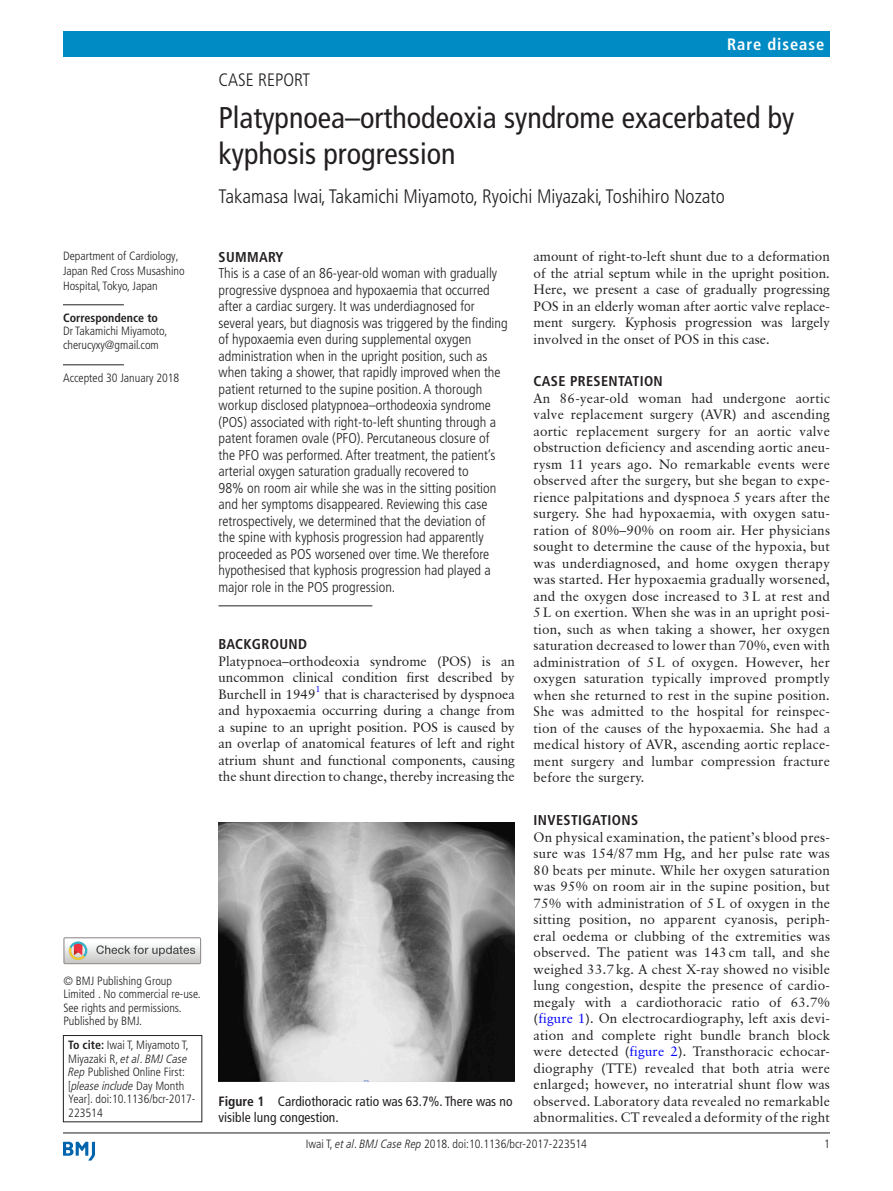
<style>
.page{position:relative;width:893px;height:1191px;background:#fff}
.page>*{position:absolute;margin:0;border:0;box-sizing:border-box;transform-origin:0 0}
.t1{font:condensed 30px/36px "Frutiger LT Pro";color:#231f20}
.t2{font:300 condensed 19.5px "Frutiger LT Pro";color:#231f20}
.t3{font:300 condensed 18px "Frutiger LT Pro";color:#231f20}
.t4{font:700 condensed 16.5px "Frutiger LT Std";letter-spacing:.055em;color:#fff}
.t5{font:300 condensed 14.25px/16.5px "Frutiger LT Pro";color:#231f20}
.t6{font:700 condensed 14.25px "Frutiger LT Pro";letter-spacing:.025em;color:#231f20}
.t7{font:13.5px/16.5px "Classical Garamond BT";letter-spacing:.005em;color:#231f20;text-align:justify}
.t8{font:condensed 13.5px/16.5px "Frutiger LT Pro";color:#231f20}
.t9{font:300 condensed 12px/13.5px "Frutiger LT Pro";color:#231f20}
.t10{font:700 condensed 12px "Frutiger LT Pro";color:#231f20}
.s1{font-weight:700}
.s2{font-style:italic}
.s3{color:#00f}
</style>
<div class="page">
<hr style="left:63px;top:1132px;width:767px;height:1px;background:#231f20">
<svg style="left:63px;top:1141px;width:32px;height:19px"></svg>
<div style="left:63px;top:31px;width:767px;height:25px;background:#008bc5"></div>
<div style="left:63px;top:1035px;width:139px;height:87px;border:1px solid #231f20"></div>
<hr style="left:63px;top:304px;width:61px;height:1px;background:#231f20">
<hr style="left:63px;top:364px;width:61px;height:1px;background:#231f20">
<div style="left:63px;top:937px;width:138px;height:27px;border:1px solid #969090"></div>
<svg style="left:64px;top:937px;width:137px;height:26px"></svg>
<hr style="left:219px;top:605px;width:153px;height:1px;background:#231f20">
<img style="left:219px;top:822px;width:296px;height:259px">
<p class="t9" style="left:63px;top:249px;width:123px;line-height:15px">Department of Cardiology,<br>Japan Red Cross Musashino<br>Hospital, Tokyo, Japan</p>
<p class="t10" style="left:63px;top:310px;width:97px">CORRESPONDENCE TO</p>
<p class="t9" style="left:63px;top:324px;width:106px">Dr Takamichi Miyamoto, cherucyxy@gmail.com</p>
<p class="t9" style="left:63px;top:371px;width:118px">Accepted 30 January 2018</p>
<p class="t9" style="left:63px;top:973px;width:139px">© BMJ Publishing Group<br>Limited . No commercial re-use.<br>See rights and permissions.<br>Published by BMJ.</p>
<p class="t9" style="left:68px;top:1038px;width:129px"><span class="s1">TO CITE:</span> Iwai T, Miyamoto T,<br>Miyazaki R, <span class="s2">et al</span>. <span class="s2">BMJ Case<br>Rep</span> Published Online First: [<span class="s2">please include</span> Day Month<br>Year]. doi:10.1136/bcr-2017-<br>223514</p>
<p class="t4" style="left:727px;top:34px;width:99px">Rare disease</p>
<h3 class="t3" style="left:219px;top:69px;width:93px">Case report</h3>
<h1 class="t1" style="left:219px;top:99px;width:577px">Platypnoea–orthodeoxia syndrome exacerbated by kyphosis progression</h1>
<h2 class="t2" style="left:219px;top:185px;width:508px">Takamasa Iwai, Takamichi Miyamoto, Ryoichi Miyazaki, Toshihiro Nozato</h2>
<p class="t6" style="left:219px;top:248px;width:66px">SUMMARY</p>
<p class="t5" style="left:219px;top:265px;width:291px">This is a case of an 86-year-old woman with gradually progressive dyspnoea and hypoxaemia that occurred after a cardiac surgery. It was underdiagnosed for several years, but diagnosis was triggered by the finding of hypoxaemia even during supplemental oxygen administration when in the upright position, such as when taking a shower, that rapidly improved when the patient returned to the supine position. A thorough workup disclosed platypnoea–orthodeoxia syndrome (POS) associated with right-to-left shunting through a patent foramen ovale (PFO). Percutaneous closure of the PFO was performed. After treatment, the patient’s arterial oxygen saturation gradually recovered to<br>98% on room air while she was in the sitting position and her symptoms disappeared. Reviewing this case retrospectively, we determined that the deviation of<br>the spine with kyphosis progression had apparently proceeded as POS</p>
<p class="t5" style="left:219px;top:546px;width:274px;text-align:justify;text-indent:97px">worsened over time. We therefore hypothesised that kyphosis progression had played a major role in the POS</p>
<p class="t5" style="left:332px;top:579px;width:65px">progression.</p>
<p class="t6" style="left:219px;top:635px;width:90px">BACKGROUND</p>
<p class="t7" style="left:219px;top:652px;width:298px">Platypnoea–orthodeoxia syndrome (POS) is an uncommon clinical condition first described by Burchell in 1949<sup>1</sup> that is characterised by dyspnoea and hypoxaemia occurring during a change from a supine to an upright position. POS is caused by an overlap of anatomical features of left and right atrium shunt and functional components, causing the shunt direction to change, thereby increasing the</p>
<p class="t8" style="left:219px;top:1092px;width:296px"><span class="s1">FIGURE 1</span> Cardiothoracic ratio was 63.7%. There was no visible lung congestion.</p>
<p class="t7" style="left:534px;top:248px;width:298px">amount of right-to-left shunt due to a deformation of the atrial septum while in the upright position.<br>Here, we present a case of gradually progressing POS in an elderly woman after aortic valve replace&shy;ment surgery. Kyphosis progression was largely involved in the onset of POS in this case.</p>
<p class="t6" style="left:534px;top:373px;width:131px">CASE PRESENTATION</p>
<p class="t7" style="left:534px;top:390px;width:298px">An 86-year-old woman had undergone aortic valve replacement surgery (AVR) and ascending aortic replacement surgery for an aortic valve obstruction deficiency and ascending aortic aneu&shy;rysm 11 years ago. No remarkable events were observed after the surgery, but she began to expe&shy;rience palpitations and dyspnoea 5 years after the surgery. She had hypoxaemia, with oxygen satu&shy;ration of 80%–90% on room air. Her physicians sought to determine the cause of the hypoxia, but was underdiagnosed, and home oxygen therapy was started. Her hypoxaemia gradually worsened, and the oxygen dose increased to 3 L at rest and 5 L on exertion. When she was in an upright posi&shy;tion, such as when taking a shower, her oxygen saturation decreased to lower than 70%, even with administration of 5 L of oxygen. However, her oxygen saturation typically improved promptly when she returned to rest in the supine position.<br>She was admitted to the hospital for reinspec&shy;tion of the causes of the hypoxaemia. She had a medical history of AVR, ascending aortic replace&shy;ment surgery and lumbar compression fracture before the surgery.</p>
<p class="t6" style="left:534px;top:811px;width:105px">INVESTIGATIONS</p>
<p class="t7" style="left:534px;top:828px;width:298px">On physical examination, the patient’s blood pres&shy;sure was 154/87 mm Hg, and her pulse rate was 80 beats per minute. While her oxygen saturation was 95% on room air in the supine position, but 75% with administration of 5 L of oxygen in the sitting position, no apparent cyanosis, periph&shy;eral oedema or clubbing of the extremities was observed. The patient was 143 cm tall, and she weighed 33.7 kg. A chest X-ray showed no visible lung congestion, despite the presence of cardio&shy;megaly with a cardiothoracic ratio of 63.7% (<span class="s3">figure 1</span>). On electrocardiography, left axis devi&shy;ation and complete right bundle branch block were detected (<span class="s3">figure 2</span>). Transthoracic echocar&shy;diography (TTE) revealed that both atria were enlarged; however, no interatrial shunt flow was observed. Laboratory data revealed no remarkable abnormalities. CT revealed a deformity of the right</p>
<p class="t9" style="left:306px;top:1136px;width:283px">Iwai T, <span class="s2">et al</span>. <span class="s2">BMJ Case Rep</span> 2018. doi:10.1136/bcr-2017-223514</p>
<p class="t9" style="left:824px;top:1136px;width:7px">1</p>
</div>
